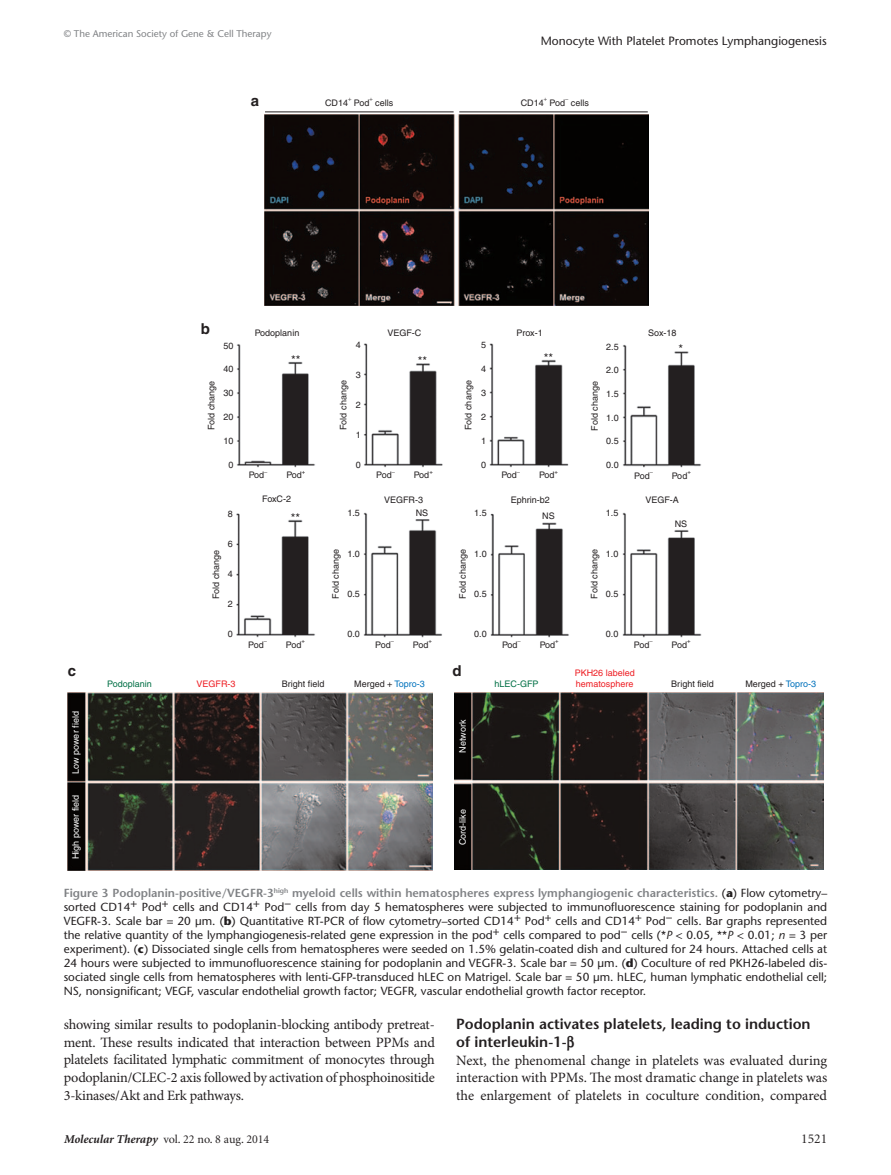
<style>
.page{position:relative;width:891px;height:1175px;background:#fff}
.page>*{position:absolute;margin:0;border:0;box-sizing:border-box;transform-origin:0 0}
.t1{font:700 15px "Helvetica";color:#231f20}
.t2{font:600 14.7px/17.7px "ITC Stone Sans";color:#231f20}
.t3{font:14.25px/17.7px "Minion Pro";letter-spacing:-.01em;color:#231f20;text-align:justify}
.t4{font:13.5px "Minion";color:#231f20}
.t5{font:12px "Stone Sans";color:#231f20}
.t6{font:12px "Minion";color:#231f20}
.t7{font:12px "Helvetica";color:#231f20}
.t8{font:11.7px/14.1px "Stone Sans";color:#231f20;text-align:justify}
.t9{font:600 11.7px "ITC Stone Sans";color:#808285}
.t10{font:9.75px "Stone Sans";color:#808285}
.t11{font:9px/12.6px "Helvetica";color:#231f20}
.t12{font:9px "Helvetica";color:#fff}
.t13{font:9px/10.8px "Helvetica";color:#ee1d23}
.t14{font:9px "Helvetica";color:#016f45}
.t15{font:6px "Helvetica";color:#231f20}
.s1{color:#0072bc}
.s2{font-family:"Stone Sans";font-weight:400;color:#231f20}
.s3{font-family:"Stone Sans";font-weight:700;color:#231f20}
.s4{font-weight:700}
.s5{font-style:italic}
.s6{font-weight:700;font-style:italic}
</style>
<div class="page">
<img style="left:454px;top:692px;width:370px;height:178px">
<img style="left:67px;top:692px;width:365px;height:178px">
<img style="left:236px;top:343px;width:466px;height:295px">
<img style="left:265px;top:114px;width:384px;height:191px">
<hr style="left:265px;top:111px;width:189px;height:1px;background:#231f20">
<hr style="left:459px;top:111px;width:189px;height:1px;background:#231f20">
<p class="t10" style="left:64px;top:28px;width:209px">© The American Society of Gene &amp; Cell Therapy</p>
<p class="t1" style="left:251px;top:92px;width:10px">a</p>
<p class="t5" style="left:541px;top:34px;width:287px">Monocyte With Platelet Promotes Lymphangiogenesis</p>
<p class="t11" style="left:325px;top:96px;width:70px">CD14 Pod cells</p>
<p class="t11" style="left:521px;top:96px;width:46px">CD14 Pod</p>
<p class="t11" style="left:571px;top:96px;width:19px">cells</p>
<p class="t1" style="left:201px;top:319px;width:11px">b</p>
<p class="t11" style="left:255px;top:327px;width:46px">Podoplanin</p>
<p class="t11" style="left:387px;top:327px;width:36px">VEGF-C</p>
<p class="t11" style="left:517px;top:327px;width:28px">Prox-1</p>
<p class="t11" style="left:648px;top:327px;width:30px">Sox-18</p>
<p class="t11" style="left:224px;top:339px;width:12px">50</p>
<p class="t11" style="left:224px;top:363px;width:12px">40</p>
<p class="t11" style="left:356px;top:338px;width:7px">4</p>
<p class="t7" style="left:291px;top:353px;width:11px">**</p>
<p class="t7" style="left:418px;top:354px;width:11px">**</p>
<p class="t11" style="left:356px;top:368px;width:7px">3</p>
<p class="t11" style="left:481px;top:338px;width:7px">5</p>
<p class="t11" style="left:481px;top:362px;width:7px">4</p>
<p class="t7" style="left:544px;top:350px;width:11px">**</p>
<p class="t11" style="left:606px;top:340px;width:14px">2.5</p>
<p class="t11" style="left:606px;top:364px;width:14px">2.0</p>
<p class="t7" style="left:679px;top:341px;width:6px">*</p>
<p class="t11" style="left:205px;top:430px;width:51px;rotate:-90deg">Fold change</p>
<p class="t11" style="left:224px;top:387px;width:12px">30</p>
<p class="t11" style="left:224px;top:411px;width:12px">20</p>
<p class="t11" style="left:224px;top:434px;width:12px">10</p>
<p class="t11" style="left:337px;top:430px;width:51px;rotate:-90deg">Fold change</p>
<p class="t11" style="left:356px;top:398px;width:7px">2</p>
<p class="t11" style="left:356px;top:428px;width:7px">1</p>
<p class="t11" style="left:462px;top:430px;width:51px;rotate:-90deg">Fold change</p>
<p class="t11" style="left:481px;top:386px;width:7px">3</p>
<p class="t11" style="left:481px;top:410px;width:7px">2</p>
<p class="t11" style="left:481px;top:434px;width:7px">1</p>
<p class="t11" style="left:588px;top:431px;width:51px;rotate:-90deg">Fold change</p>
<p class="t11" style="left:606px;top:387px;width:14px">1.5</p>
<p class="t11" style="left:606px;top:411px;width:14px">1.0</p>
<p class="t11" style="left:606px;top:435px;width:14px">0.5</p>
<p class="t11" style="left:229px;top:458px;width:7px">0</p>
<p class="t11" style="left:356px;top:458px;width:7px">0</p>
<p class="t11" style="left:481px;top:458px;width:7px">0</p>
<p class="t11" style="left:606px;top:459px;width:14px">0.0</p>
<p class="t11" style="left:249px;top:468px;width:17px">Pod</p>
<p class="t11" style="left:286px;top:468px;width:17px">Pod</p>
<p class="t15" style="left:302px;top:468px;width:5px">+</p>
<p class="t11" style="left:376px;top:468px;width:17px">Pod</p>
<p class="t11" style="left:414px;top:468px;width:17px">Pod</p>
<p class="t15" style="left:429px;top:468px;width:5px">+</p>
<p class="t11" style="left:501px;top:468px;width:17px">Pod</p>
<p class="t11" style="left:539px;top:468px;width:17px">Pod</p>
<p class="t15" style="left:555px;top:468px;width:5px">+</p>
<p class="t11" style="left:634px;top:469px;width:17px">Pod</p>
<p class="t11" style="left:672px;top:469px;width:17px">Pod</p>
<p class="t15" style="left:687px;top:468px;width:5px">+</p>
<p class="t11" style="left:228px;top:507px;width:7px">8</p>
<p class="t11" style="left:262px;top:493px;width:30px">FoxC-2</p>
<p class="t7" style="left:291px;top:511px;width:11px">**</p>
<p class="t11" style="left:347px;top:507px;width:14px">1.5</p>
<p class="t11" style="left:416px;top:494px;width:14px;text-indent:-32px">VEGFR-3<br>NS</p>
<p class="t11" style="left:474px;top:507px;width:14px">1.5</p>
<p class="t11" style="left:511px;top:494px;width:41px">Ephrin-b2</p>
<p class="t11" style="left:645px;top:494px;width:35px">VEGF-A</p>
<p class="t11" style="left:542px;top:509px;width:14px">NS</p>
<p class="t11" style="left:606px;top:507px;width:14px">1.5</p>
<p class="t11" style="left:675px;top:517px;width:14px">NS</p>
<p class="t11" style="left:228px;top:537px;width:7px">6</p>
<p class="t11" style="left:210px;top:599px;width:51px;rotate:-90deg">Fold change</p>
<p class="t11" style="left:228px;top:567px;width:7px">4</p>
<p class="t11" style="left:329px;top:598px;width:51px;rotate:-90deg">Fold change</p>
<p class="t11" style="left:347px;top:547px;width:14px">1.0</p>
<p class="t11" style="left:347px;top:587px;width:14px">0.5</p>
<p class="t11" style="left:456px;top:598px;width:51px;rotate:-90deg">Fold change</p>
<p class="t11" style="left:474px;top:547px;width:14px">1.0</p>
<p class="t11" style="left:474px;top:587px;width:14px">0.5</p>
<p class="t11" style="left:588px;top:598px;width:51px;rotate:-90deg">Fold change</p>
<p class="t11" style="left:606px;top:547px;width:14px">1.0</p>
<p class="t11" style="left:606px;top:587px;width:14px">0.5</p>
<p class="t11" style="left:228px;top:597px;width:7px">2</p>
<p class="t11" style="left:228px;top:628px;width:7px">0</p>
<p class="t11" style="left:347px;top:628px;width:14px">0.0</p>
<p class="t11" style="left:474px;top:628px;width:14px">0.0</p>
<p class="t11" style="left:606px;top:628px;width:14px">0.0</p>
<p class="t11" style="left:248px;top:638px;width:17px">Pod</p>
<p class="t11" style="left:286px;top:638px;width:17px">Pod</p>
<p class="t15" style="left:302px;top:637px;width:5px">+</p>
<p class="t11" style="left:375px;top:638px;width:17px">Pod</p>
<p class="t11" style="left:413px;top:638px;width:17px">Pod</p>
<p class="t15" style="left:429px;top:637px;width:5px">+</p>
<p class="t11" style="left:502px;top:638px;width:17px">Pod</p>
<p class="t11" style="left:540px;top:638px;width:17px">Pod</p>
<p class="t15" style="left:555px;top:637px;width:5px">+</p>
<p class="t11" style="left:634px;top:638px;width:17px">Pod</p>
<p class="t11" style="left:671px;top:638px;width:17px">Pod</p>
<p class="t15" style="left:687px;top:637px;width:5px">+</p>
<p class="t1" style="left:68px;top:662px;width:10px">c</p>
<p class="t1" style="left:452px;top:662px;width:11px">d</p>
<p class="t12" style="left:70px;top:773px;width:64px;rotate:-90deg">Low power field</p>
<p class="t12" style="left:70px;top:859px;width:66px;rotate:-90deg">High power field</p>
<p class="t14" style="left:107px;top:679px;width:46px">Podoplanin</p>
<p class="t13" style="left:197px;top:678px;width:41px">VEGFR-3</p>
<p class="t11" style="left:282px;top:677px;width:44px">Bright field</p>
<p class="t11" style="left:354px;top:677px;width:72px">Merged + <span class="s1">Topro-3</span></p>
<p class="t14" style="left:495px;top:678px;width:46px">hLEC-GFP</p>
<p class="t12" style="left:458px;top:752px;width:35px;rotate:-90deg">Network</p>
<p class="t12" style="left:458px;top:845px;width:37px;rotate:-90deg">Cord-like</p>
<p class="t13" style="left:575px;top:667px;width:62px">PKH26 labeled hematosphere</p>
<p class="t11" style="left:671px;top:677px;width:44px">Bright field</p>
<p class="t11" style="left:745px;top:677px;width:72px">Merged + <span class="s1">Topro-3</span></p>
<p class="t9" style="left:64px;top:886px;width:765px">Figure 3 Podoplanin-positive/VEGFR-3<sup>high</sup> myeloid cells within hematospheres express lymphangiogenic characteristics. <span class="s2">(</span><span class="s3">a</span><span class="s2">) Flow cytometry–</span></p>
<p class="t8" style="left:64px;top:900px;width:765px">sorted CD14+ Pod+ cells and CD14+ Pod− cells from day 5 hematospheres were subjected to immunofluorescence staining for podoplanin and VEGFR-3. Scale bar = 20 µm. (<span class="s4">b</span>) Quantitative RT-PCR of flow cytometry–sorted CD14+ Pod+ cells and CD14+ Pod− cells. Bar graphs represented the relative quantity of the lymphangiogenesis-related gene expression in the pod+ cells compared to pod− cells (*<span class="s5">P</span> &lt; 0.05, **<span class="s5">P</span> &lt; 0.01; <span class="s5">n</span> = 3 per experiment). (<span class="s4">c</span>) Dissociated single cells from hematospheres were seeded on 1.5% gelatin-coated dish and cultured for 24 hours. Attached cells at 24 hours were subjected to immunofluorescence staining for podoplanin and VEGFR-3. Scale bar = 50 µm. (<span class="s4">d</span>) Coculture of red PKH26-labeled dis&shy;sociated single cells from hematospheres with lenti-GFP-transduced hLEC on Matrigel. Scale bar = 50 µm. hLEC, human lymphatic endothelial cell; NS, nonsignificant; VEGF, vascular endothelial growth factor; VEGFR, vascular endothelial growth factor receptor.</p>
<p class="t3" style="left:64px;top:1016px;width:373px">showing similar results to podoplanin-blocking antibody pretreat&shy;ment. These results indicated that interaction between PPMs and platelets facilitated lymphatic commitment of monocytes through podoplanin/CLEC-2 axis followed by activation of phosphoinositide 3-kinases/Akt and Erk pathways.</p>
<p class="t2" style="left:456px;top:1015px;width:356px">Podoplanin activates platelets, leading to induction of interleukin-1-</p>
<p class="t3" style="left:456px;top:1051px;width:373px">Next, the phenomenal change in platelets was evaluated during interaction with PPMs. The most dramatic change in platelets was the enlargement of platelets in coculture condition, compared</p>
<p class="t6" style="left:64px;top:1133px;width:207px"><span class="s6">Molecular Therapy</span> vol. 22 no. 8 aug. 2014</p>
<p class="t4" style="left:801px;top:1132px;width:27px">1521</p>
</div>
